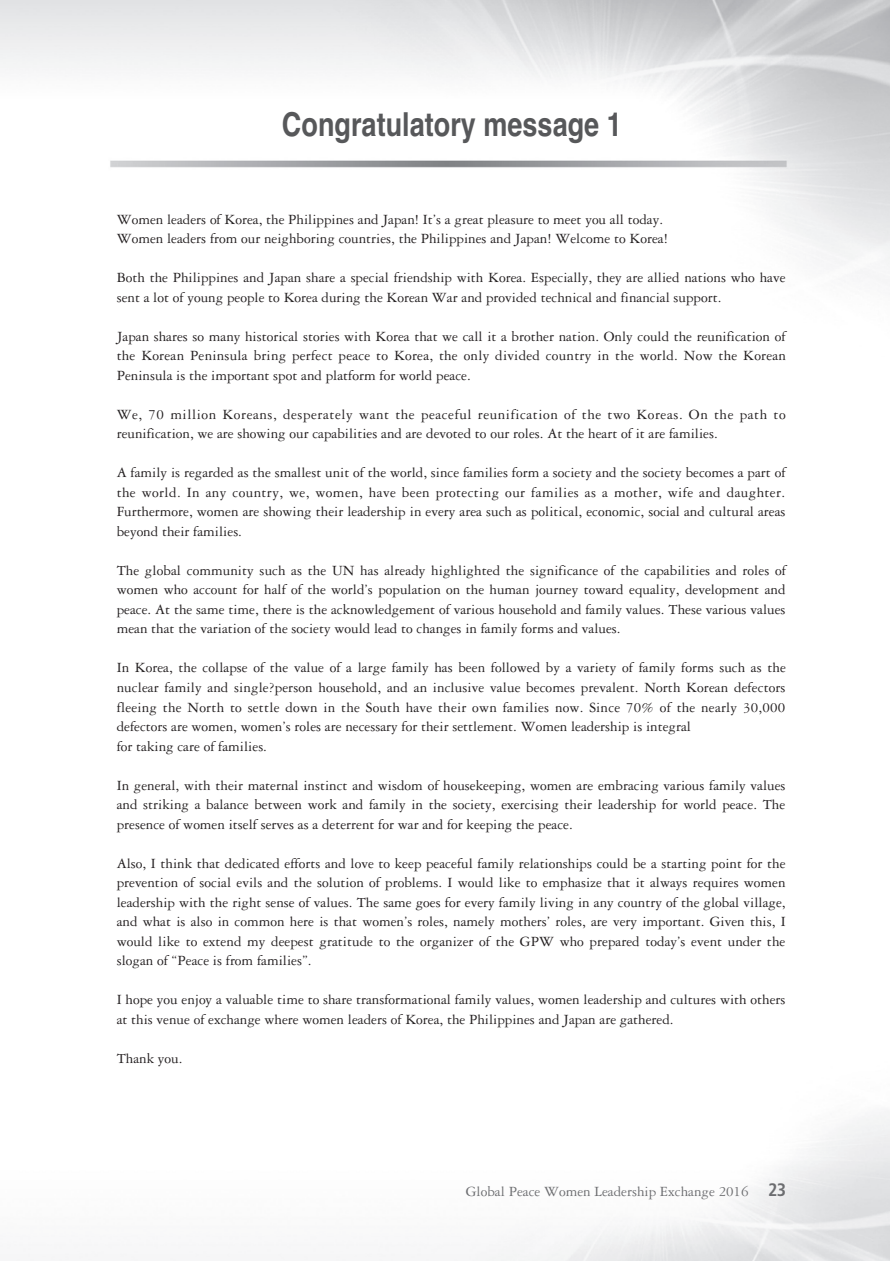
<style>
.page{position:relative;width:890px;height:1261px;background:#fff}
.page>*{position:absolute;margin:0;border:0;box-sizing:border-box;transform-origin:0 0}
.t1{font:700 33px "Helvetica Narrow";color:#57585a}
.t2{font:15px/19.5px "Garamond Three";color:#231f20}
.t3{font:15px "Garamond Three";color:#6c6d70}
.s1{font-family:"Frutiger";font-weight:700;font-stretch:condensed;font-size:18px}
</style>
<div class="page">
<h1 class="t1" style="left:282px;top:112px;width:341px">Congratulatory message 1</h1>
<p class="t2" style="left:117px;top:210px;width:553px">Women leaders of Korea, the Philippines and Japan! It’s a great pleasure to meet you all today.<br>Women leaders from our neighboring countries, the Philippines and Japan! Welcome to Korea!</p>
<p class="t2" style="left:117px;top:269px;width:670px">Both the Philippines and Japan share a special friendship with Korea. Especially, they are allied nations who have sent a lot of young people to Korea during the Korean War and provided technical and financial support.</p>
<p class="t2" style="left:117px;top:327px;width:671px;text-align:justify">Japan shares so many historical stories with Korea that we call it a brother nation. Only could the reunification of the Korean Peninsula bring perfect peace to Korea, the only divided country in the world. Now the Korean Peninsula is the important spot and platform for world peace.</p>
<p class="t2" style="left:117px;top:405px;width:670px">We, 70 million Koreans, desperately want the peaceful reunification of the two Koreas. On the path to reunification, we are showing our capabilities and are devoted to our roles. At the heart of it are families.</p>
<p class="t2" style="left:117px;top:464px;width:670px;text-align:justify">A family is regarded as the smallest unit of the world, since families form a society and the society becomes a part of the world. In any country, we, women, have been protecting our families as a mother, wife and daughter.<br>Furthermore, women are showing their leadership in every area such as political, economic, social and cultural areas beyond their families.</p>
<p class="t2" style="left:117px;top:561px;width:671px;text-align:justify">The global community such as the UN has already highlighted the significance of the capabilities and roles of women who account for half of the world’s population on the human journey toward equality, development and peace. At the same time, there is the acknowledgement of various household and family values. These various values mean that the variation of the society would lead to changes in family forms and values.</p>
<p class="t2" style="left:117px;top:659px;width:671px">In Korea, the collapse of the value of a large family has been followed by a variety of family forms such as the nuclear family and single?person household, and an inclusive value becomes prevalent. North Korean defectors fleeing the North to settle down in the South have their own families now. Since 70% of the nearly 30,000 defectors are women, women’s roles are necessary for their settlement. Women leadership is integral<br>for taking care of families.</p>
<p class="t2" style="left:117px;top:776px;width:670px;text-align:justify">In general, with their maternal instinct and wisdom of housekeeping, women are embracing various family values and striking a balance between work and family in the society, exercising their leadership for world peace. The presence of women itself serves as a deterrent for war and for keeping the peace.</p>
<p class="t2" style="left:117px;top:854px;width:670px;text-align:justify">Also, I think that dedicated efforts and love to keep peaceful family relationships could be a starting point for the prevention of social evils and the solution of problems. I would like to emphasize that it always requires women leadership with the right sense of values. The same goes for every family living in any country of the global village, and what is also in common here is that women’s roles, namely mothers’ roles, are very important. Given this, I would like to extend my deepest gratitude to the organizer of the GPW who prepared today’s event under the slogan of “Peace is from families”.</p>
<p class="t2" style="left:117px;top:990px;width:670px">I hope you enjoy a valuable time to share transformational family values, women leadership and cultures with others at this venue of exchange where women leaders of Korea, the Philippines and Japan are gathered.</p>
<p class="t2" style="left:117px;top:1049px;width:67px">Thank you.</p>
<p class="t3" style="left:466px;top:1185px;width:322px">Global Peace Women Leadership Exchange 2016 <span class="s1">23</span></p>
</div>
